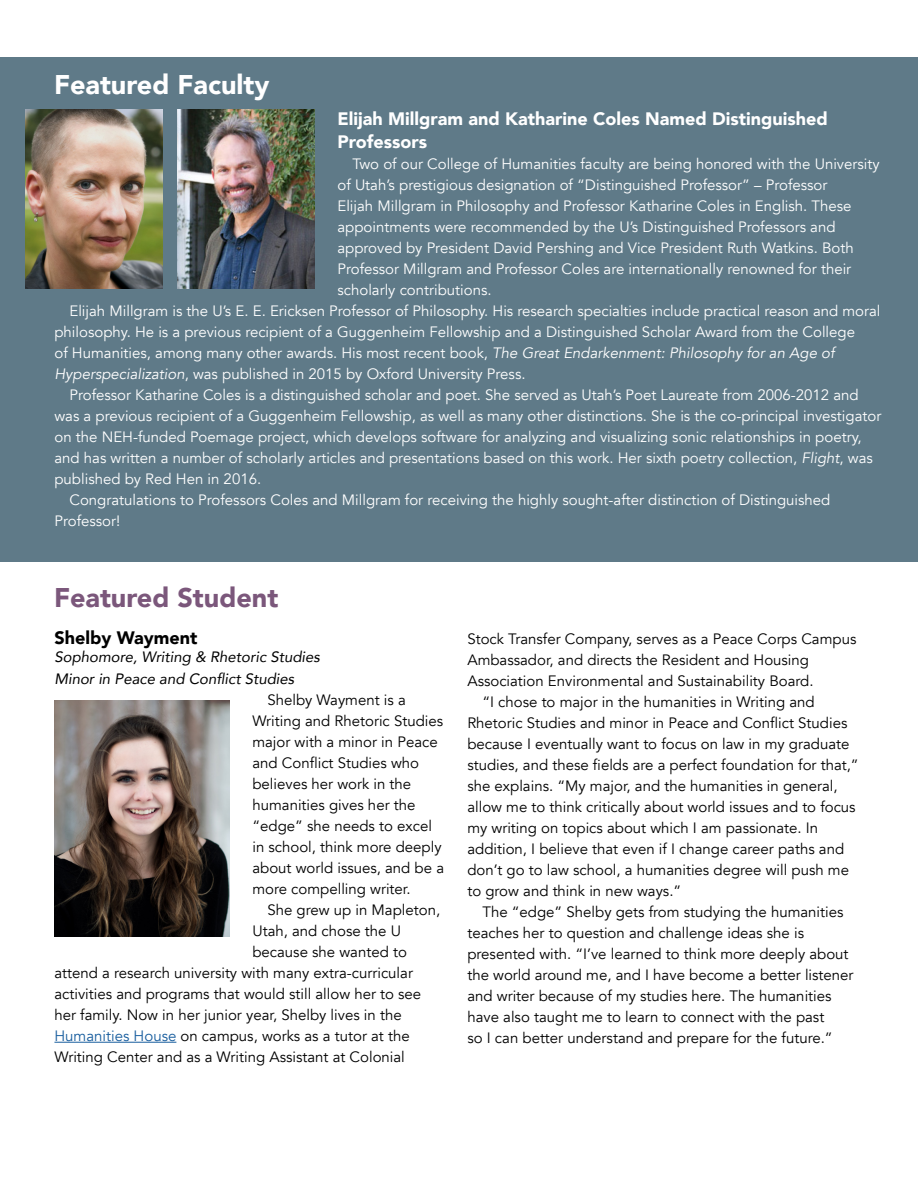
<style>
.page{position:relative;width:918px;height:1188px;background:#fff}
.page>*{position:absolute;margin:0;border:0;box-sizing:border-box;transform-origin:0 0}
.t1{font:900 27px "Avenir";color:#7b577b}
.t2{font:900 27px "Avenir";color:#fff}
.t3{font:900 18px/22.5px "Avenir";color:#fff}
.t4{font:900 18px "Avenir";color:#000}
.t5{font:15px/21px "Avenir";color:#000}
.t6{font:15px/21px "Avenir";color:#fff}
.t7{font:italic 15px "Avenir";color:#000}
.s1{font-style:italic}
.s2{color:#175d9e}
</style>
<div class="page">
<hr style="left:54px;top:1042px;width:122px;height:1px;background:#175d9e">
<img style="left:54px;top:700px;width:176px;height:236px">
<div style="left:0;top:57px;width:918px;height:505px;background:#5f7a88"></div>
<img style="left:177px;top:109px;width:138px;height:180px">
<img style="left:25px;top:109px;width:138px;height:180px">
<p class="t2" style="left:54px;top:61px;width:217px">Featured Faculty</p>
<p class="t3" style="left:338px;top:107px;width:492px">Elijah Millgram and Katharine Coles Named Distinguished<br>Professors</p>
<p class="t6" style="left:338px;top:153px;width:544px;text-indent:15px">Two of our College of Humanities faculty are being honored with the University of Utah’s prestigious designation of “Distinguished Professor” – Professor<br>Elijah Millgram in Philosophy and Professor Katharine Coles in English. These appointments were recommended by the U’s Distinguished Professors and approved by President David Pershing and Vice President Ruth Watkins. Both Professor Millgram and Professor Coles are internationally renowned for their scholarly contributions.</p>
<p class="t6" style="left:54px;top:300px;width:828px;text-indent:15px">Elijah Millgram is the U’s E. E. Ericksen Professor of Philosophy. His research specialties include practical reason and moral philosophy. He is a previous recipient of a Guggenheim Fellowship and a Distinguished Scholar Award from the College<br>of Humanities, among many other awards. His most recent book, <span class="s1">The Great Endarkenment: Philosophy for an Age of Hyperspecialization</span>, was published in 2015 by Oxford University Press.</p>
<p class="t6" style="left:54px;top:384px;width:828px;text-indent:15px">Professor Katharine Coles is a distinguished scholar and poet. She served as Utah’s Poet Laureate from 2006-2012 and was a previous recipient of a Guggenheim Fellowship, as well as many other distinctions. She is the co-principal investigator on the NEH-funded Poemage project, which develops software for analyzing and visualizing sonic relationships in poetry, and has written a number of scholarly articles and presentations based on this work. Her sixth poetry collection, <span class="s1">Flight</span>, was published by Red Hen in 2016.</p>
<p class="t6" style="left:54px;top:489px;width:777px;text-indent:15px">Congratulations to Professors Coles and Millgram for receiving the highly sought-after distinction of Distinguished<br>Professor!</p>
<p class="t1" style="left:54px;top:574px;width:226px">Featured Student</p>
<p class="t4" style="left:54px;top:622px;width:145px">Shelby Wayment</p>
<p class="t7" style="left:54px;top:647px;width:267px">Sophomore, Writing &amp; Rhetoric Studies</p>
<p class="t7" style="left:54px;top:670px;width:241px">Minor in Peace and Conflict Studies</p>
<p class="t5" style="left:252px;top:690px;width:193px;text-indent:15px">Shelby Wayment is a<br>Writing and Rhetoric Studies major with a minor in Peace and Conflict Studies who believes her work in the humanities gives her the “edge” she needs to excel in school, think more deeply about world issues, and be a more compelling writer.</p>
<p class="t5" style="left:267px;top:900px;width:174px">She grew up in Mapleton,</p>
<p class="t5" style="left:252px;top:921px;width:150px">Utah, and chose the U</p>
<p class="t5" style="left:252px;top:942px;width:156px">because she wanted to</p>
<p class="t5" style="left:54px;top:963px;width:360px">attend a research university with many extra-curricular</p>
<p class="t5" style="left:54px;top:984px;width:368px">activities and programs that would still allow her to see</p>
<p class="t5" style="left:54px;top:1005px;width:349px">her family. Now in her junior year, Shelby lives in the</p>
<p class="t5" style="left:54px;top:1026px;width:357px"><span class="s2">Humanities House</span> on campus, works as a tutor at the</p>
<p class="t5" style="left:54px;top:1047px;width:352px">Writing Center and as a Writing Assistant at Colonial</p>
<p class="t5" style="left:467px;top:628px;width:391px">Stock Transfer Company, serves as a Peace Corps Campus<br>Ambassador, and directs the Resident and Housing<br>Association Environmental and Sustainability Board.</p>
<p class="t5" style="left:467px;top:691px;width:393px;text-indent:15px">“I chose to major in the humanities in Writing and Rhetoric Studies and minor in Peace and Conflict Studies because I eventually want to focus on law in my graduate studies, and these fields are a perfect foundation for that,” she explains. “My major, and the humanities in general, allow me to think critically about world issues and to focus my writing on topics about which I am passionate. In addition, I believe that even if I change career paths and don’t go to law school, a humanities degree will push me to grow and think in new ways.”</p>
<p class="t5" style="left:467px;top:901px;width:388px;text-indent:15px">The “edge” Shelby gets from studying the humanities teaches her to question and challenge ideas she is presented with. “I’ve learned to think more deeply about the world around me, and I have become a better listener and writer because of my studies here. The humanities have also taught me to learn to connect with the past</p>
<p class="t5" style="left:467px;top:1027px;width:367px">so I can better understand and prepare for the future.”</p>
</div>
